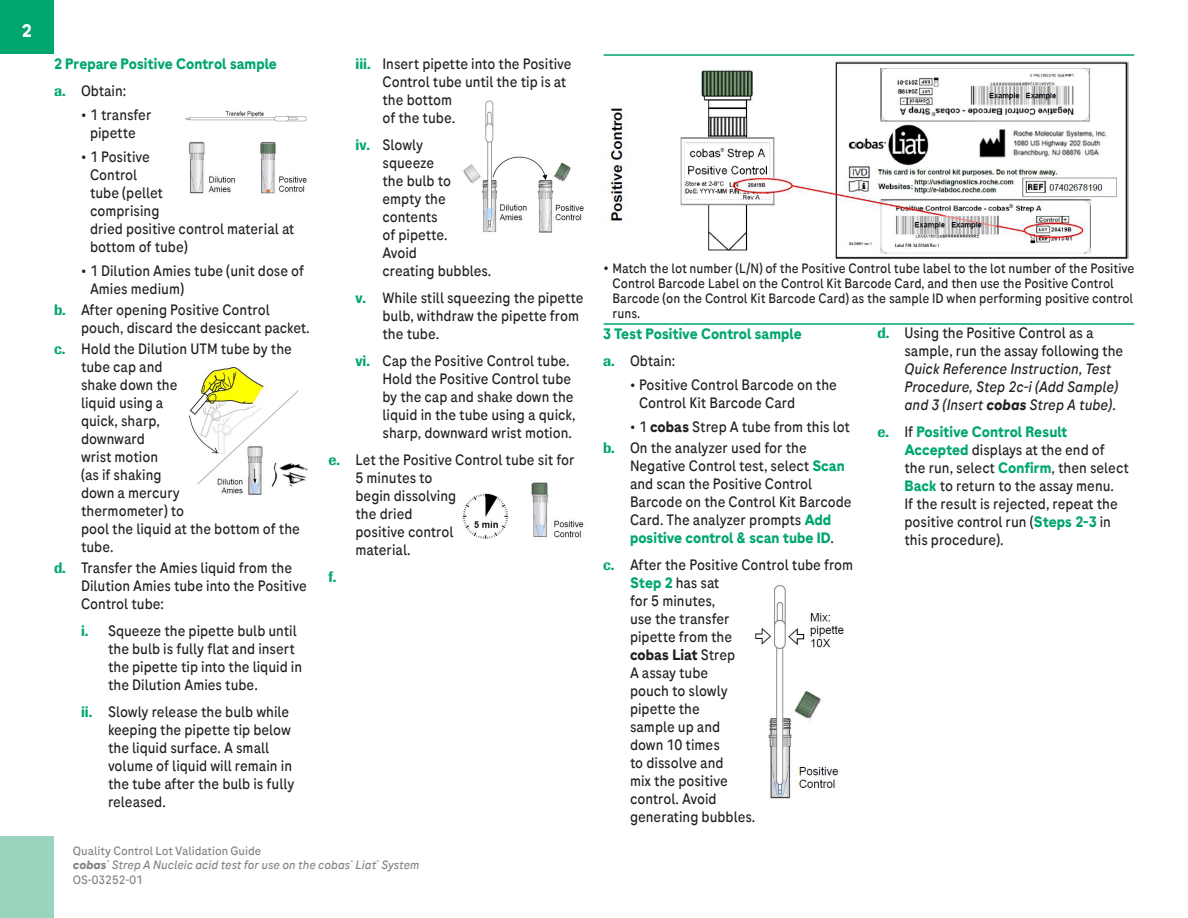
<style>
.page{position:relative;width:1188px;height:918px;background:#fff}
.page>*{position:absolute;margin:0;border:0;box-sizing:border-box;transform-origin:0 0}
.t1{font:700 18px "Roche Sans";color:#fff}
.t2{font:15px/18px "Roche Sans";color:#231f20;scale:.95 1}
.t3{font:italic 15px/18px "Roche Sans";color:#231f20;scale:.95 1}
._10_body{font:700 15px "Roche Sans";color:#00a66e;scale:.95 1}
.t4{font:500 15px "Imago";color:#00a66e;scale:.95 1}
.t5{font:13.5px/15px "Roche Sans";color:#231f20;scale:.95 1}
.t6{font:italic 12px/14.4px "Roche Sans";color:#808285}
.s1{font-family:"Imago";font-weight:500;color:#00a66e}
.s2{font-size:13.5px}
.s3{font-style:normal}
.s4{font-weight:700}
.s5{font-weight:700;color:#00a66e}
.s6{font-family:"Imago";font-weight:500;font-style:normal;color:#00a66e}
</style>
<div class="page">
<div style="left:0;top:0;width:54px;height:54px;background:#00a66e"></div>
<div style="left:0;top:837px;width:54px;height:81px;background:#99d4bd"></div>
<img style="left:188px;top:366px;width:120px;height:132px">
<img style="left:462px;top:100px;width:122px;height:133px">
<img style="left:462px;top:482px;width:122px;height:57px">
<img style="left:188px;top:141px;width:119px;height:54px">
<img style="left:186px;top:111px;width:121px;height:11px">
<img style="left:603px;top:55px;width:526px;height:204px">
<img style="left:755px;top:584px;width:89px;height:215px">
<hr style="left:604px;top:54px;width:530px;height:2px;background:#00a66e">
<hr style="left:604px;top:323px;width:530px;height:2px;background:#00a66e">
<p class="t1" style="left:22px;top:19px;width:12px">2</p>
<p class="_10_body" style="left:54px;top:54px;width:236px">2 Prepare Positive Control sample</p>
<p class="t2" style="left:54px;top:82px;width:78px"><span class="s1">a.</span> Obtain:</p>
<p class="t2" style="left:81px;top:106px;width:76px;text-align:center"><span class="s2">•</span> 1 transfer pipette</p>
<p class="t2" style="left:90px;top:148px;width:217px;text-indent:-9px"><span class="s2">•</span> 1 Positive<br>Control<br>tube (pellet<br>comprising<br>dried positive control material at bottom of tube)</p>
<p class="t2" style="left:90px;top:262px;width:227px;text-indent:-9px"><span class="s2">•</span> 1 Dilution Amies tube (unit dose of<br>Amies medium)</p>
<p class="t2" style="left:81px;top:301px;width:242px;text-indent:-27px"><span class="s1">b.</span> After opening Positive Control pouch, discard the desiccant packet.</p>
<p class="t2" style="left:81px;top:340px;width:232px;text-indent:-27px"><span class="s1">c.</span> Hold the Dilution UTM tube by the tube cap and<br>shake down the<br>liquid using a<br>quick, sharp,<br>downward<br>wrist motion<br>(as if shaking<br>down a mercury<br>thermometer) to<br>pool the liquid at the bottom of the tube.</p>
<p class="t2" style="left:81px;top:559px;width:239px;text-indent:-27px"><span class="s1">d.</span> Transfer the Amies liquid from the<br>Dilution Amies tube into the Positive<br>Control tube:</p>
<p class="t2" style="left:108px;top:622px;width:206px;text-indent:-27px"><span class="s1">i.</span> Squeeze the pipette bulb until the bulb is fully flat and insert the pipette tip into the liquid in the Dilution Amies tube.</p>
<p class="t2" style="left:108px;top:703px;width:198px;text-indent:-27px"><span class="s1">ii.</span> Slowly release the bulb while keeping the pipette tip below the liquid surface. A small volume of liquid will remain in the tube after the bulb is fully released.</p>
<p class="t2" style="left:382px;top:55px;width:201px;text-indent:-27px"><span class="s1">iii.</span> Insert pipette into the Positive<br>Control tube until the tip is at the bottom<br>of the tube.</p>
<p class="t2" style="left:382px;top:136px;width:116px;text-indent:-27px"><span class="s1">iv.</span> Slowly<br>squeeze<br>the bulb to empty the contents<br>of pipette.<br>Avoid<br>creating bubbles.</p>
<p class="t2" style="left:382px;top:289px;width:213px;text-indent:-27px"><span class="s1">v.</span> While still squeezing the pipette bulb, withdraw the pipette from the tube.</p>
<p class="t2" style="left:382px;top:352px;width:205px;text-indent:-27px"><span class="s1">vi.</span> Cap the Positive Control tube.<br>Hold the Positive Control tube by the cap and shake down the liquid in the tube using a quick, sharp, downward wrist motion.</p>
<p class="t2" style="left:356px;top:451px;width:232px;text-indent:-27px"><span class="s1">e.</span> Let the Positive Control tube sit for<br>5 minutes to<br>begin dissolving<br>the dried<br>positive control<br>material.</p>
<p class="t4" style="left:328px;top:568px;width:10px">f.</p>
<p class="t6" style="left:73px;top:843px;width:348px"><span class="s3">Quality Control Lot Validation Guide<br></span><span class="s4">cobas</span><sup>®</sup> Strep A Nucleic acid test for use on the cobas<sup>®</sup> Liat<sup>®</sup> System<br><span class="s3">OS-03252-01</span></p>
<p class="t5" style="left:613px;top:261px;width:551px;text-indent:-9px">• Match the lot number (L/N) of the Positive Control tube label to the lot number of the Positive Control Barcode Label on the Control Kit Barcode Card, and then use the Positive Control Barcode (on the Control Kit Barcode Card) as the sample ID when performing positive control runs.</p>
<p class="_10_body" style="left:603px;top:324px;width:211px">3 Test Positive Control sample</p>
<p class="t2" style="left:603px;top:352px;width:78px"><span class="s1">a.</span> Obtain:</p>
<p class="t2" style="left:639px;top:376px;width:210px;text-indent:-9px"><span class="s2">•</span> Positive Control Barcode on the<br>Control Kit Barcode Card</p>
<p class="t2" style="left:630px;top:418px;width:233px"><span class="s2">•</span> 1 <span class="s4">cobas</span> Strep A tube from this lot</p>
<p class="t2" style="left:630px;top:439px;width:235px;text-indent:-27px"><span class="s1">b.</span> On the analyzer used for the<br>Negative Control test, select <span class="s5">Scan </span>and scan the Positive Control<br>Barcode on the Control Kit Barcode<br>Card. The analyzer prompts <span class="s5">Add positive control &amp; scan tube ID</span>.</p>
<p class="t2" style="left:630px;top:556px;width:237px;text-indent:-27px"><span class="s1">c.</span> After the Positive Control tube from<br><span class="s5">Step 2</span> has sat<br>for 5 minutes,<br>use the transfer<br>pipette from the<br><span class="s4">cobas Liat</span> Strep<br>A assay tube<br>pouch to slowly<br>pipette the<br>sample up and<br>down 10 times<br>to dissolve and<br>mix the positive<br>control. Avoid<br>generating bubbles.</p>
<p class="t3" style="left:904px;top:324px;width:232px;text-indent:-27px"><span class="s6">d.</span> <span class="s3">Using the Positive Control as a sample, run the assay following the </span>Quick Reference Instruction, Test Procedure, Step 2c-i (Add Sample) and 3 (Insert <span class="s4">cobas</span> Strep A tube)<span class="s3">.</span></p>
<p class="t2" style="left:904px;top:423px;width:238px;text-indent:-27px"><span class="s1">e.</span> If <span class="s5">Positive Control Result<br>Accepted</span> displays at the end of the run, select <span class="s5">Confirm</span>, then select<br><span class="s5">Back</span> to return to the assay menu.<br>If the result is rejected, repeat the positive control run (<span class="s5">Steps 2-3</span> in this procedure).</p>
</div>
